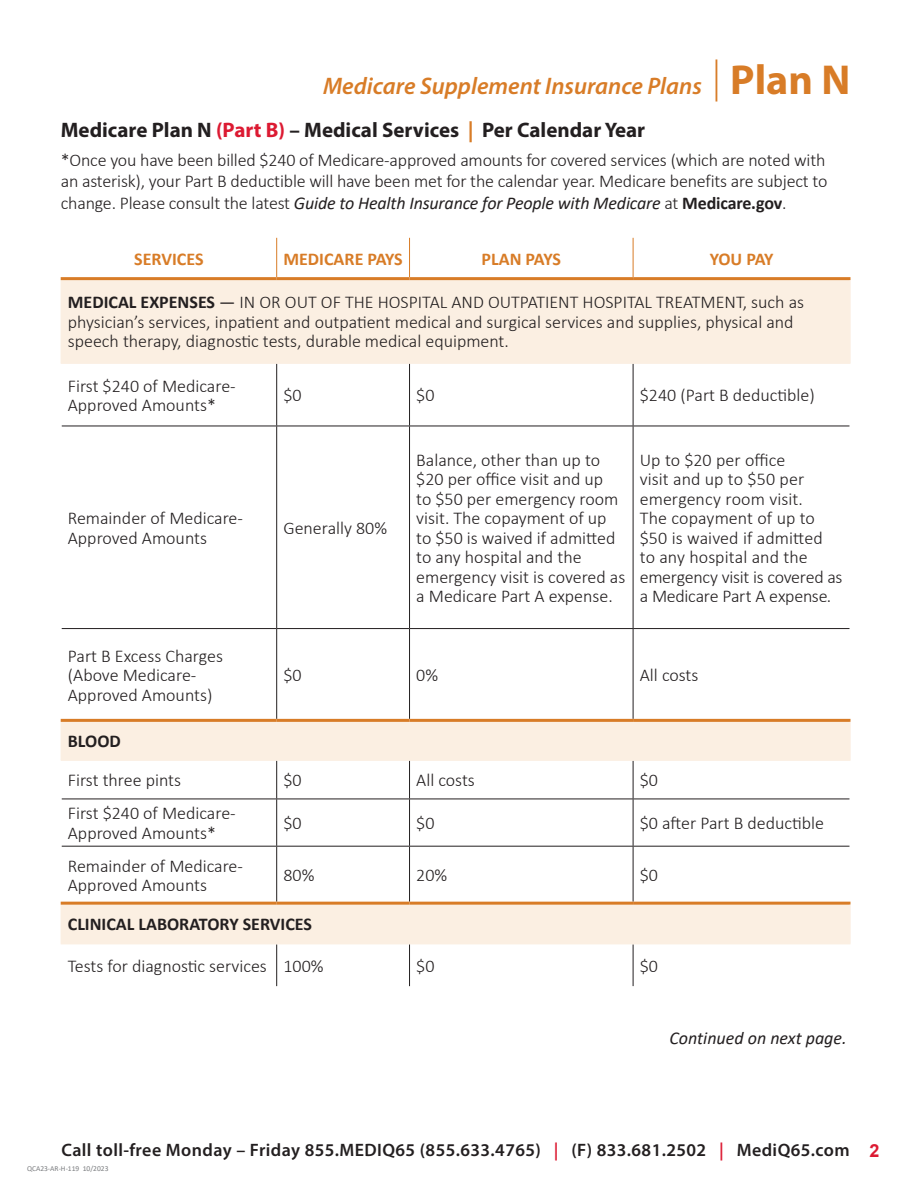
<style>
.page{position:relative;width:918px;height:1188px;background:#fff}
.page>*{position:absolute;margin:0;border:0;box-sizing:border-box;transform-origin:0 0}
.t1{font:italic 600 24px "Gcrxww Myriad Pro";color:#d87c27}
.t2{font:700 21px "Sggchj Myriad Pro";color:#231f20}
.t3{font:300 18px/19.5px "Xmdsbr Calibri";color:#231f20}
.t4{font:300 18px/19.5px "Hkppxc Calibri";color:#231f20}
.t5{font:600 18px "Hhxyhj Myriad Pro";letter-spacing:.025em;color:#231f20}
.t6{font:700 18px "Ttbkfs Calibri";color:#d87c27}
.t7{font:700 18px "Ttbkfs Calibri";color:#231f20}
.t8{font:italic 18px "Nmjvkt Calibri";color:#231f20}
.t9{font:600 18px "Hhxyhj Myriad Pro";color:#dc1a32}
.t10{font:700 18px "Arial";color:#dc1a32}
.t11{font:7.5px "Fkmvlp Calibri";color:#7a7c7f}
.s1{font-family:"Dxvjkc Myriad Pro";font-weight:300;font-style:normal;font-size:42px}
.s2{font-family:"Sggchj Myriad Pro";font-weight:700;font-style:normal;font-size:42px}
.s3{color:#dc1a32}
.s4{color:#d87c27}
.s5{font-family:"Nmjvkt Calibri";font-weight:400;font-style:italic}
.s6{font-family:"Ttbkfs Calibri";font-weight:700}
.s7{font-family:"Nmbryt Calibri";font-weight:400}
.s8{font-family:"Hkppxc Calibri"}
.s9{font-family:"Mlpcqt Calibri"}
</style>
<div class="page">
<svg style="left:62px;top:280px;width:788px;height:664px"></svg>
<hr style="left:276px;top:364px;width:1px;height:62px;background:#231f20">
<hr style="left:276px;top:426px;width:1px;height:202px;background:#231f20">
<hr style="left:276px;top:629px;width:1px;height:90px;background:#231f20">
<hr style="left:276px;top:761px;width:1px;height:38px;background:#231f20">
<hr style="left:276px;top:799px;width:1px;height:47px;background:#231f20">
<hr style="left:276px;top:847px;width:1px;height:55px;background:#231f20">
<hr style="left:276px;top:944px;width:1px;height:42px;background:#231f20">
<hr style="left:409px;top:364px;width:1px;height:62px;background:#231f20">
<hr style="left:409px;top:426px;width:1px;height:202px;background:#231f20">
<hr style="left:409px;top:629px;width:1px;height:90px;background:#231f20">
<hr style="left:409px;top:761px;width:1px;height:38px;background:#231f20">
<hr style="left:409px;top:799px;width:1px;height:47px;background:#231f20">
<hr style="left:409px;top:847px;width:1px;height:55px;background:#231f20">
<hr style="left:409px;top:944px;width:1px;height:42px;background:#231f20">
<hr style="left:633px;top:364px;width:1px;height:62px;background:#231f20">
<hr style="left:633px;top:426px;width:1px;height:202px;background:#231f20">
<hr style="left:633px;top:629px;width:1px;height:90px;background:#231f20">
<hr style="left:633px;top:761px;width:1px;height:38px;background:#231f20">
<hr style="left:633px;top:799px;width:1px;height:47px;background:#231f20">
<hr style="left:633px;top:847px;width:1px;height:55px;background:#231f20">
<hr style="left:633px;top:944px;width:1px;height:42px;background:#231f20">
<hr style="left:61px;top:628px;width:216px;height:1px;background:#231f20">
<hr style="left:277px;top:628px;width:133px;height:1px;background:#231f20">
<hr style="left:410px;top:628px;width:223px;height:1px;background:#231f20">
<hr style="left:633px;top:628px;width:217px;height:1px;background:#231f20">
<hr style="left:61px;top:799px;width:216px;height:1px;background:#231f20">
<hr style="left:277px;top:799px;width:133px;height:1px;background:#231f20">
<hr style="left:61px;top:846px;width:216px;height:1px;background:#231f20">
<hr style="left:277px;top:846px;width:133px;height:1px;background:#231f20">
<hr style="left:410px;top:799px;width:223px;height:1px;background:#231f20">
<hr style="left:633px;top:799px;width:217px;height:1px;background:#231f20">
<hr style="left:61px;top:426px;width:216px;height:1px;background:#231f20">
<hr style="left:277px;top:426px;width:133px;height:1px;background:#231f20">
<hr style="left:410px;top:426px;width:223px;height:1px;background:#231f20">
<hr style="left:633px;top:426px;width:217px;height:1px;background:#231f20">
<hr style="left:410px;top:846px;width:223px;height:1px;background:#231f20">
<hr style="left:633px;top:846px;width:217px;height:1px;background:#231f20">
<hr style="left:61px;top:426px;width:1px;height:203px;background:#fff">
<hr style="left:61px;top:799px;width:1px;height:47px;background:#fff">
<hr style="left:61px;top:846px;width:1px;height:56px;background:#fff">
<hr style="left:276px;top:238px;width:1px;height:39px;background:#d87c27">
<hr style="left:409px;top:238px;width:1px;height:39px;background:#d87c27">
<hr style="left:633px;top:238px;width:1px;height:39px;background:#d87c27">
<hr style="left:61px;top:280px;width:1px;height:83px;background:#fbefe2">
<hr style="left:61px;top:277px;width:216px;height:3px;background:#d87c27">
<hr style="left:277px;top:277px;width:133px;height:3px;background:#d87c27">
<hr style="left:410px;top:277px;width:223px;height:3px;background:#d87c27">
<hr style="left:633px;top:277px;width:217px;height:3px;background:#d87c27">
<hr style="left:850px;top:280px;width:1px;height:83px;background:#fbefe2">
<hr style="left:61px;top:363px;width:216px;height:1px;background:#fbefe2">
<hr style="left:277px;top:363px;width:133px;height:1px;background:#fbefe2">
<hr style="left:410px;top:363px;width:223px;height:1px;background:#fbefe2">
<hr style="left:633px;top:363px;width:217px;height:1px;background:#fbefe2">
<hr style="left:61px;top:722px;width:1px;height:38px;background:#fbefe2">
<hr style="left:61px;top:719px;width:216px;height:3px;background:#d87c27">
<hr style="left:277px;top:719px;width:133px;height:3px;background:#d87c27">
<hr style="left:410px;top:719px;width:223px;height:3px;background:#d87c27">
<hr style="left:633px;top:719px;width:217px;height:3px;background:#d87c27">
<hr style="left:850px;top:722px;width:1px;height:38px;background:#fbefe2">
<hr style="left:61px;top:760px;width:216px;height:1px;background:#fbefe2">
<hr style="left:277px;top:760px;width:133px;height:1px;background:#fbefe2">
<hr style="left:410px;top:760px;width:223px;height:1px;background:#fbefe2">
<hr style="left:633px;top:760px;width:217px;height:1px;background:#fbefe2">
<hr style="left:61px;top:905px;width:1px;height:39px;background:#fbefe2">
<hr style="left:61px;top:902px;width:216px;height:3px;background:#d87c27">
<hr style="left:277px;top:902px;width:133px;height:3px;background:#d87c27">
<hr style="left:410px;top:902px;width:223px;height:3px;background:#d87c27">
<hr style="left:633px;top:902px;width:217px;height:3px;background:#d87c27">
<hr style="left:850px;top:905px;width:1px;height:39px;background:#fbefe2">
<hr style="left:61px;top:944px;width:216px;height:1px;background:#fbefe2">
<hr style="left:277px;top:944px;width:133px;height:1px;background:#fbefe2">
<hr style="left:410px;top:944px;width:223px;height:1px;background:#fbefe2">
<hr style="left:633px;top:944px;width:217px;height:1px;background:#fbefe2">
<h1 class="t1" style="left:323px;top:71px;width:529px">Medicare Supplement Insurance Plans <span class="s1">|</span> <span class="s2">Plan N</span></h1>
<h2 class="t2" style="left:61px;top:116px;width:586px">Medicare Plan N <span class="s3">(Part B)</span> – Medical Services <span class="s4">|</span> Per Calendar Year</h2>
<p class="t3" style="left:61px;top:149px;width:768px;line-height:21.6px;text-align:justify">*Once you have been billed $240 of Medicare-approved amounts for covered services (which are noted with an asterisk), your Part B deductible will have been met for the calendar year. Medicare benefits are subject to change. Please consult the latest <span class="s5">Guide to Health Insurance for People with Medicare</span> at <span class="s6">Medicare.gov</span>.</p>
<p class="t6" style="left:134px;top:246px;width:71px">SERVICES</p>
<p class="t6" style="left:283px;top:246px;width:121px">MEDICARE PAYS</p>
<p class="t6" style="left:482px;top:246px;width:81px">PLAN PAYS</p>
<p class="t6" style="left:710px;top:246px;width:65px">YOU PAY</p>
<p class="t4" style="left:68px;top:292px;width:738px"><span class="s6">MEDICAL EXPENSES</span> <span class="s7">—</span> IN OR OUT OF THE HOSPITAL AND OUTPATIENT HOSPITAL TREATMENT, such as physician’s services, inpatient and outpatient medical and surgical services and supplies, physical and speech therapy, diagnostic tests, durable medical equipment.</p>
<p class="t3" style="left:68px;top:376px;width:169px">First $240 of Medicare-<br>Approved Amounts*</p>
<p class="t3" style="left:283px;top:385px;width:20px">$0</p>
<p class="t3" style="left:416px;top:385px;width:20px">$0</p>
<p class="t4" style="left:640px;top:385px;width:177px">$240 (Part B deductible)</p>
<p class="t3" style="left:68px;top:508px;width:177px">Remainder of Medicare-<br>Approved Amounts</p>
<p class="t3" style="left:283px;top:518px;width:105px">Generally 80%</p>
<p class="t3" style="left:416px;top:450px;width:211px">Balance, other than up to <span class="s8">$20 per office visit and up<br></span>to $50 per emergency room visit. The copayment of up <span class="s8">to $50 is waived if admitted </span>to any hospital and the emergency visit is covered as a Medicare Part A expense.</p>
<p class="t3" style="left:640px;top:450px;width:204px"><span class="s8">Up to $20 per office<br></span>visit and up to $50 per emergency room visit.<br>The copayment of up to <span class="s8">$50 is waived if admitted<br></span>to any hospital and the emergency visit is covered as a Medicare Part A expense.</p>
<p class="t3" style="left:68px;top:646px;width:157px"><span class="s8">Part B Excess Charges </span>(Above Medicare-<br>Approved Amounts)</p>
<p class="t3" style="left:283px;top:665px;width:20px">$0</p>
<p class="t3" style="left:416px;top:665px;width:23px">0%</p>
<p class="t3" style="left:640px;top:665px;width:60px">All costs</p>
<p class="t7" style="left:68px;top:728px;width:55px">BLOOD</p>
<p class="t3" style="left:68px;top:770px;width:115px">First three pints</p>
<p class="t3" style="left:283px;top:770px;width:20px">$0</p>
<p class="t3" style="left:416px;top:770px;width:60px">All costs</p>
<p class="t3" style="left:640px;top:770px;width:20px">$0</p>
<p class="t3" style="left:68px;top:804px;width:169px">First $240 of Medicare-<br>Approved Amounts*</p>
<p class="t3" style="left:283px;top:813px;width:20px">$0</p>
<p class="t3" style="left:416px;top:813px;width:20px">$0</p>
<p class="t4" style="left:640px;top:813px;width:186px">$0 after Part B deductible</p>
<p class="t3" style="left:68px;top:856px;width:177px">Remainder of Medicare-<br>Approved Amounts</p>
<p class="t3" style="left:283px;top:865px;width:32px">80%</p>
<p class="t3" style="left:416px;top:865px;width:32px">20%</p>
<p class="t3" style="left:640px;top:865px;width:20px">$0</p>
<p class="t7" style="left:68px;top:911px;width:246px">CLINICAL LABORATORY SERVICES</p>
<p class="t4" style="left:68px;top:956px;width:201px">Tests for diagnostic services</p>
<p class="t3" style="left:283px;top:956px;width:42px">100%</p>
<p class="t3" style="left:416px;top:956px;width:20px">$0</p>
<p class="t3" style="left:640px;top:956px;width:20px">$0</p>
<p class="t8" style="left:670px;top:1026px;width:179px">Continued on next page.</p>
<p class="t9" style="left:554px;top:1138px;width:6px">|</p>
<p class="t9" style="left:719px;top:1138px;width:6px">|</p>
<p class="t10" style="left:869px;top:1137px;width:12px">2</p>
<p class="t5" style="left:62px;top:1138px;width:481px">Call toll-free Monday – Friday 855.MEDIQ65 (855.633.4765)</p>
<p class="t5" style="left:571px;top:1138px;width:136px">(F) 833.681.2502</p>
<p class="t5" style="left:737px;top:1138px;width:115px">MediQ65.com</p>
<p class="t11" style="left:27px;top:1163px;width:83px"><span class="s9">QCA2</span>3-AR-H-119 10/2023</p>
</div>
